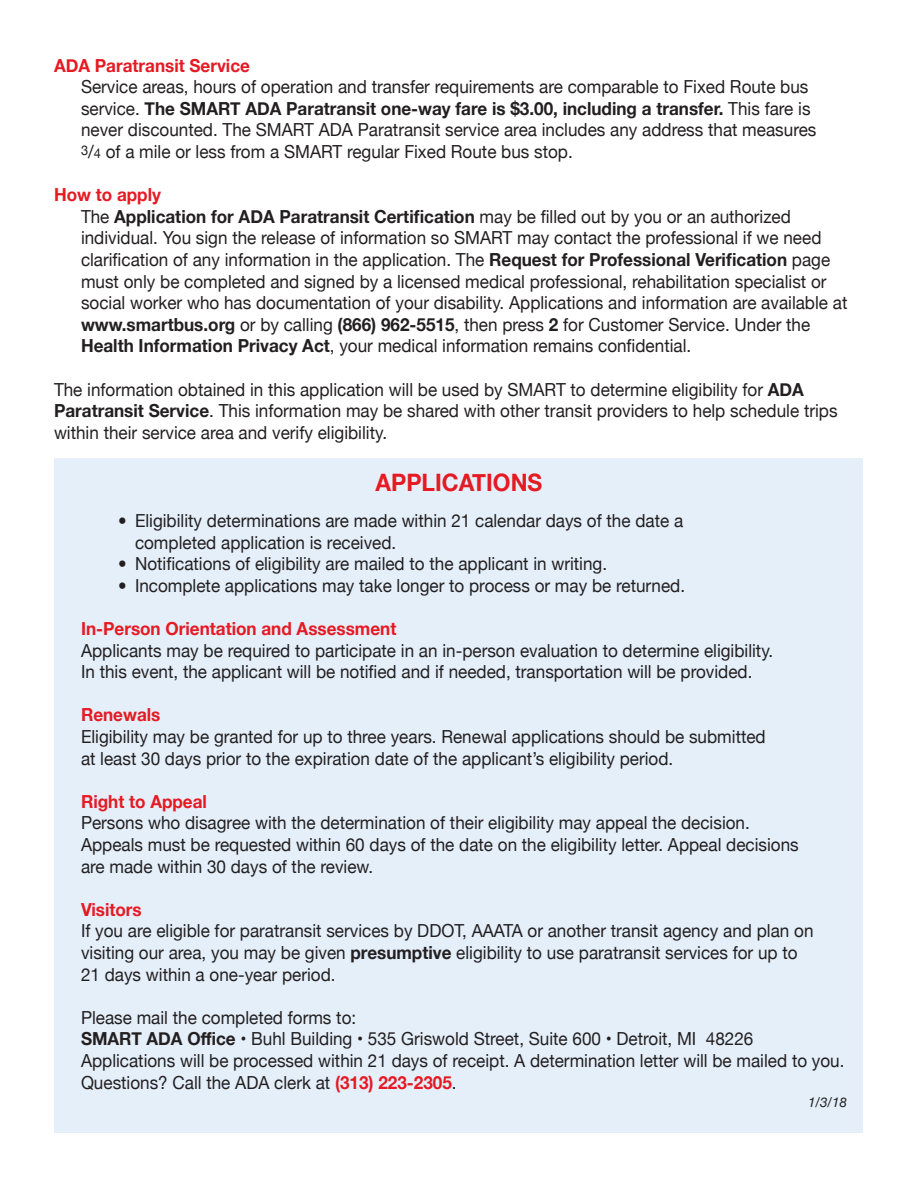
<style>
.page{position:relative;width:918px;height:1188px;background:#fff}
.page>*{position:absolute;margin:0;border:0;box-sizing:border-box;transform-origin:0 0}
.Paragraph_Style_1{font:700 24px "Helvetica Neue";color:#e51a23;scale:.95 1}
.Paragraph_Style_1-2{font:18px/21.6px "Helvetica Neue";color:#231f20;scale:.95 1}
.Paragraph_Style_1-3{font:700 18px "Helvetica Neue";color:#e51a23;scale:.95 1}
.Paragraph_Style_1-4{font:italic 13.5px "Helvetica Neue";color:#231f20}
.s1{font-weight:700}
.s2{font-size:13.5px}
.s3{font-weight:700;color:#e51a23}
</style>
<div class="page">
<div style="left:55px;top:458px;width:808px;height:675px;background:#e4effa"></div>
<p class="Paragraph_Style_1-3" style="left:54px;top:51px;width:208px">ADA Paratransit Service</p>
<p class="Paragraph_Style_1-2" style="left:81px;top:77px;width:770px">Service areas, hours of operation and transfer requirements are comparable to Fixed Route bus service. <span class="s1">The SMART ADA Paratransit one-way fare is $3.00, including a transfer.</span> This fare is</p>
<p class="Paragraph_Style_1-2" style="left:81px;top:120px;width:776px">never discounted. The SMART ADA Paratransit service area includes any address that measures</p>
<p class="Paragraph_Style_1-2" style="left:81px;top:142px;width:519px"><sup>3</sup>/<span class="s2">4</span> of a mile or less from a SMART regular Fixed Route bus stop.</p>
<p class="Paragraph_Style_1-3" style="left:54px;top:181px;width:114px">How to apply</p>
<p class="Paragraph_Style_1-2" style="left:81px;top:207px;width:808px">The <span class="s1">Application for ADA Paratransit Certification</span> may be filled out by you or an authorized individual. You sign the release of information so SMART may contact the professional if we need clarification of any information in the application. The <span class="s1">Request for Professional Verification</span> page must only be completed and signed by a licensed medical professional, rehabilitation specialist or social worker who has documentation of your disability. Applications and information are available at</p>
<p class="Paragraph_Style_1-2" style="left:81px;top:315px;width:769px"><span class="s1">www.smartbus.org</span> or by calling <span class="s1">(866) 962-5515</span>, then press <span class="s1">2</span> for Customer Service. Under the<br><span class="s1">Health Information Privacy Act</span>, your medical information remains confidential.</p>
<p class="Paragraph_Style_1-2" style="left:54px;top:379px;width:826px">The information obtained in this application will be used by SMART to determine eligibility for <span class="s1">ADA<br>Paratransit Service</span>. This information may be shared with other transit providers to help schedule trips within their service area and verify eligibility.</p>
<p class="Paragraph_Style_1" style="left:376px;top:464px;width:177px">APPLICATIONS</p>
<p class="Paragraph_Style_1-2" style="left:135px;top:511px;width:579px">Eligibility determinations are made within 21 calendar days of the date a completed application is received.</p>
<p class="Paragraph_Style_1-2" style="left:135px;top:554px;width:499px">Notifications of eligibility are mailed to the applicant in writing.</p>
<p class="Paragraph_Style_1-2" style="left:135px;top:576px;width:581px">Incomplete applications may take longer to process or may be returned.</p>
<p class="Paragraph_Style_1-3" style="left:81px;top:614px;width:333px">In-Person Orientation and Assessment</p>
<p class="Paragraph_Style_1-2" style="left:81px;top:640px;width:730px">Applicants may be required to participate in an in-person evaluation to determine eligibility.</p>
<p class="Paragraph_Style_1-2" style="left:81px;top:662px;width:708px">In this event, the applicant will be notified and if needed, transportation will be provided.</p>
<p class="Paragraph_Style_1-3" style="left:81px;top:701px;width:85px">Renewals</p>
<p class="Paragraph_Style_1-2" style="left:81px;top:727px;width:722px">Eligibility may be granted for up to three years. Renewal applications should be submitted</p>
<p class="Paragraph_Style_1-2" style="left:81px;top:748px;width:625px">at least 30 days prior to the expiration date of the applicant’s eligibility period.</p>
<p class="Paragraph_Style_1-3" style="left:81px;top:787px;width:134px">Right to Appeal</p>
<p class="Paragraph_Style_1-2" style="left:81px;top:813px;width:706px">Persons who disagree with the determination of their eligibility may appeal the decision.</p>
<p class="Paragraph_Style_1-2" style="left:81px;top:835px;width:757px">Appeals must be requested within 60 days of the date on the eligibility letter. Appeal decisions</p>
<p class="Paragraph_Style_1-2" style="left:81px;top:856px;width:309px">are made within 30 days of the review.</p>
<p class="Paragraph_Style_1-3" style="left:81px;top:895px;width:65px">Visitors</p>
<p class="Paragraph_Style_1-2" style="left:81px;top:921px;width:773px">If you are eligible for paratransit services by DDOT, AAATA or another transit agency and plan on visiting our area, you may be given <span class="s1">presumptive</span> eligibility to use paratransit services for up to</p>
<p class="Paragraph_Style_1-2" style="left:81px;top:964px;width:270px">21 days within a one-year period.</p>
<p class="Paragraph_Style_1-2" style="left:81px;top:1008px;width:291px">Please mail the completed forms to:</p>
<p class="Paragraph_Style_1-2" style="left:81px;top:1029px;width:709px"><span class="s1">SMART ADA Office</span> • Buhl Building • 535 Griswold Street, Suite 600 • Detroit, MI 48226</p>
<p class="Paragraph_Style_1-2" style="left:81px;top:1051px;width:805px">Applications will be processed within 21 days of receipt. A determination letter will be mailed to you.</p>
<p class="Paragraph_Style_1-2" style="left:81px;top:1072px;width:397px">Questions? Call the ADA clerk at <span class="s3">(313) 223-2305</span>.</p>
<p class="Paragraph_Style_1-4" style="left:808px;top:1092px;width:41px">1/3/18</p>
</div>
